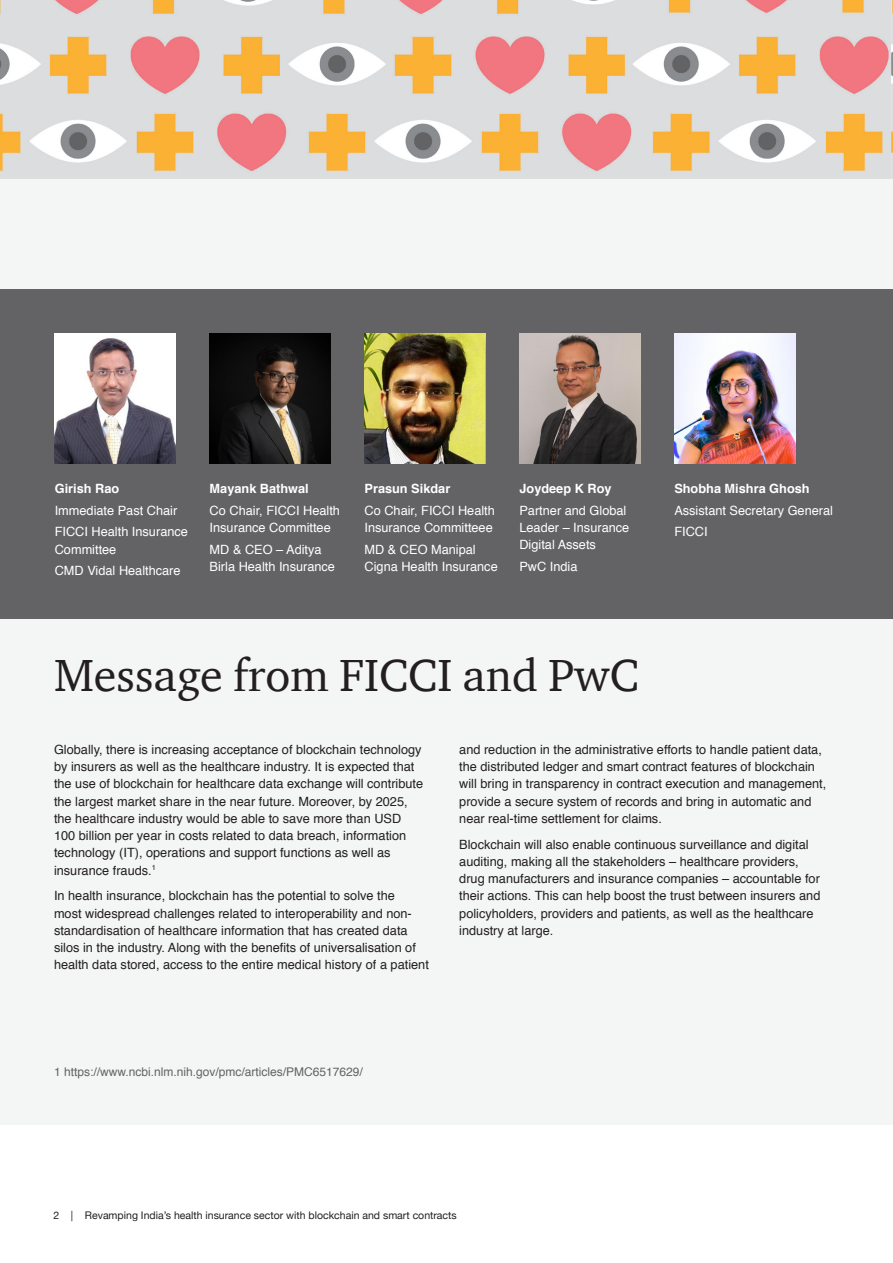
<style>
.page{position:relative;width:893px;height:1263px;background:#fff}
.page>*{position:absolute;margin:0;border:0;box-sizing:border-box;transform-origin:0 0}
.Heading_1{font:46.2px "ITC Charter Com";color:#231f20}
.Body_Copy{font:12.75px/17.2px "Helvetica";color:#231f20}
.Body_Copy-2{font:12.75px/17.2px "Helvetica";color:#fff}
.Body_Copy-3{font:700 12.75px "Helvetica";color:#fff}
.Body_Copy-4{font:12px "Helvetica";color:#636366}
.t1{font:10.5px "Helvetica Neue";color:#231f20}
</style>
<div class="page">
<div style="left:0;top:0;width:893px;height:1125px;background:#f4f5f5"></div>
<img style="left:0;top:0;width:893px;height:179px">
<div style="left:0;top:289px;width:892px;height:330px;background:#636366"></div>
<img style="left:55px;top:333px;width:121px;height:131px">
<img style="left:210px;top:333px;width:120px;height:131px">
<img style="left:365px;top:333px;width:120px;height:131px">
<img style="left:519px;top:333px;width:121px;height:131px">
<img style="left:674px;top:333px;width:121px;height:131px">
<p class="Body_Copy-3" style="left:55px;top:478px;width:66px">Girish Rao</p>
<p class="Body_Copy-2" style="left:55px;top:502px;width:124px">Immediate Past Chair</p>
<p class="Body_Copy-2" style="left:55px;top:524px;width:135px">FICCI Health Insurance<br>Committee</p>
<p class="Body_Copy-2" style="left:55px;top:562px;width:127px">CMD Vidal Healthcare</p>
<p class="Body_Copy-3" style="left:210px;top:478px;width:101px">Mayank Bathwal</p>
<p class="Body_Copy-2" style="left:210px;top:502px;width:132px">Co Chair, FICCI Health<br>Insurance Committee</p>
<p class="Body_Copy-2" style="left:210px;top:541px;width:127px">MD &amp; CEO – Aditya<br>Birla Health Insurance</p>
<p class="Body_Copy-3" style="left:365px;top:478px;width:87px">Prasun Sikdar</p>
<p class="Body_Copy-2" style="left:365px;top:502px;width:132px">Co Chair, FICCI Health<br>Insurance Committeee</p>
<p class="Body_Copy-2" style="left:365px;top:541px;width:135px">MD &amp; CEO Manipal<br>Cigna Health Insurance</p>
<p class="Body_Copy-3" style="left:519px;top:478px;width:94px">Joydeep K Roy</p>
<p class="Body_Copy-2" style="left:519px;top:502px;width:111px">Partner and Global<br>Leader – Insurance<br>Digital Assets</p>
<p class="Body_Copy-2" style="left:519px;top:558px;width:60px">PwC India</p>
<p class="Heading_1" style="left:54px;top:647px;width:586px">Message from FICCI and PwC</p>
<p class="Body_Copy-3" style="left:674px;top:478px;width:137px">Shobha Mishra Ghosh</p>
<p class="Body_Copy-2" style="left:674px;top:502px;width:160px">Assistant Secretary General</p>
<p class="Body_Copy-2" style="left:674px;top:524px;width:35px">FICCI</p>
<p class="Body_Copy" style="left:54px;top:741px;width:371px">Globally, there is increasing acceptance of blockchain technology by insurers as well as the healthcare industry. It is expected that the use of blockchain for healthcare data exchange will contribute the largest market share in the near future. Moreover, by 2025, the healthcare industry would be able to save more than USD 100 billion per year in costs related to data breach, information technology (IT), operations and support functions as well as insurance frauds.<sup>1</sup></p>
<p class="Body_Copy" style="left:54px;top:888px;width:376px">In health insurance, blockchain has the potential to solve the<br>most widespread challenges related to interoperability and non&shy;standardisation of healthcare information that has created data silos in the industry. Along with the benefits of universalisation of health data stored, access to the entire medical history of a patient</p>
<p class="Body_Copy" style="left:459px;top:741px;width:369px">and reduction in the administrative efforts to handle patient data, the distributed ledger and smart contract features of blockchain will bring in transparency in contract execution and management, provide a secure system of records and bring in automatic and near real-time settlement for claims.</p>
<p class="Body_Copy" style="left:459px;top:836px;width:363px">Blockchain will also enable continuous surveillance and digital auditing, making all the stakeholders – healthcare providers, drug manufacturers and insurance companies – accountable for their actions. This can help boost the trust between insurers and policyholders, providers and patients, as well as the healthcare industry at large.</p>
<p class="Body_Copy-4" style="left:54px;top:1063px;width:310px">1 https://www.ncbi.nlm.nih.gov/pmc/articles/PMC6517629/</p>
<p class="t1" style="left:53px;top:1208px;width:405px">2 | Revamping India’s health insurance sector with blockchain and smart contracts</p>
</div>
